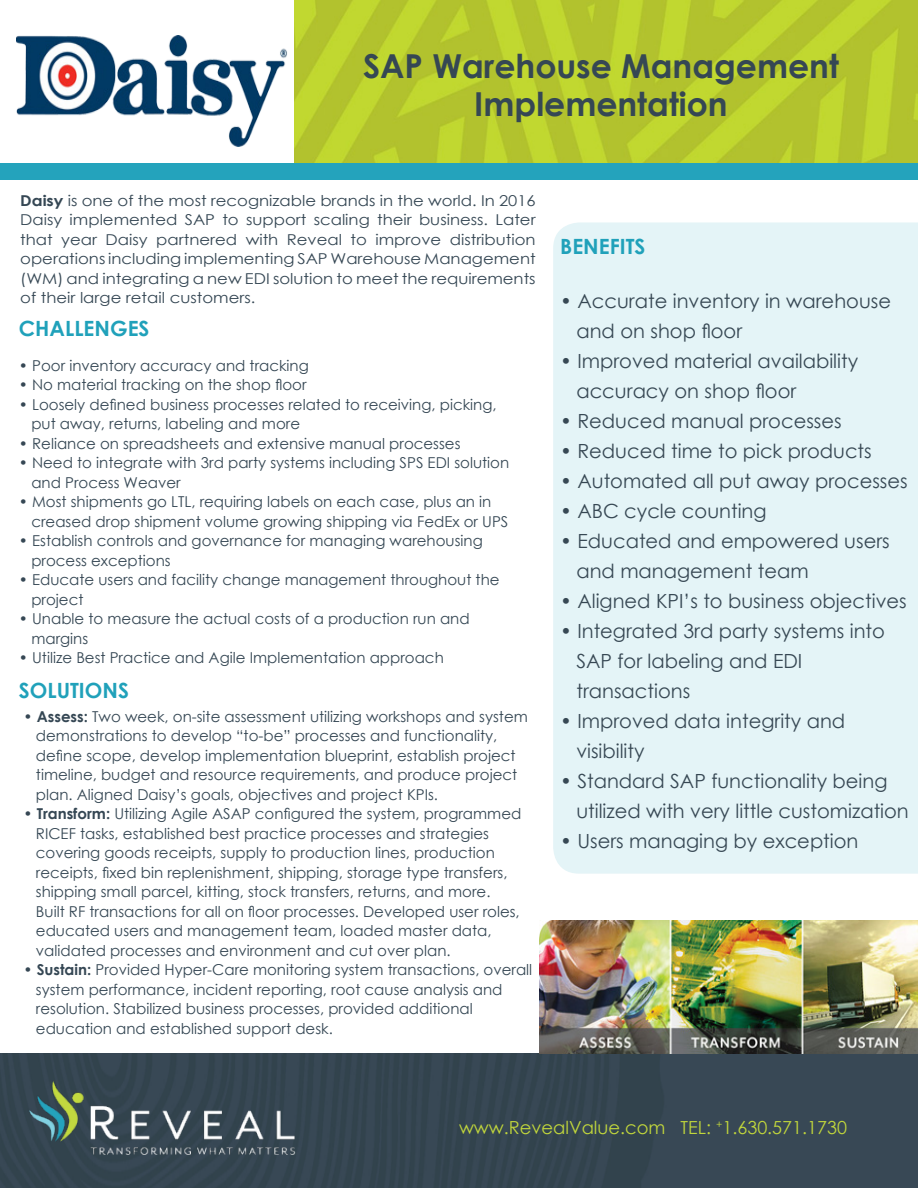
<style>
.page{position:relative;width:918px;height:1188px;background:#fff}
.page>*{position:absolute;margin:0;border:0;box-sizing:border-box;transform-origin:0 0}
.t1{font:700 33px/37.5px "Century Gothic";color:#354754;text-align:center}
.t2{font:700 21px "Century Gothic";color:#20a1ba}
.t3{font:19.5px/30px "Century Gothic";color:#374854}
.t4{font:18px "Century Gothic";color:#c1d63c}
.t5{font:15px/19.5px "Century Gothic";color:#354754}
.t6{font:15px/19.5px "Century Gothic";color:#354754;text-align:justify;scale:1.1 1}
.s1{font-weight:700}
</style>
<div class="page">
<img style="left:295px;top:0;width:623px;height:164px">
<div style="left:0;top:164px;width:918px;height:15px;background:#24a3bc"></div>
<img style="left:0;top:1053px;width:918px;height:135px">
<img style="left:539px;top:921px;width:379px;height:132px">
<img style="left:16px;top:1077px;width:301px;height:87px">
<div style="left:553px;top:222px;width:365px;height:652px;background:#e4f4f7"></div>
<img style="left:16px;top:36px;width:271px;height:111px">
<p class="t1" style="left:363px;top:46px;width:477px">SAP Warehouse Management<br>Implementation</p>
<p class="t6" style="left:20px;top:190px;width:470px"><span class="s1">Daisy</span> is one of the most recognizable brands in the world. In 2016<br>Daisy implemented SAP to support scaling their business. Later that year Daisy partnered with Reveal to improve distribution operations including implementing SAP Warehouse Management (WM) and integrating a new EDI solution to meet the requirements of their large retail customers.</p>
<p class="t2" style="left:19px;top:313px;width:132px">CHALLENGES</p>
<p class="t5" style="left:19px;top:355px;width:292px">• Poor inventory accuracy and tracking</p>
<p class="t5" style="left:19px;top:375px;width:289px">• No material tracking on the shop floor</p>
<p class="t5" style="left:31px;top:394px;width:467px;text-indent:-12px">• Loosely defined business processes related to receiving, picking, put away, returns, labeling and more</p>
<p class="t5" style="left:19px;top:433px;width:443px">• Reliance on spreadsheets and extensive manual processes</p>
<p class="t5" style="left:31px;top:453px;width:479px;text-indent:-12px">• Need to integrate with 3rd party systems including SPS EDI solution and Process Weaver</p>
<p class="t5" style="left:31px;top:492px;width:479px;text-indent:-12px">• Most shipments go LTL, requiring labels on each case, plus an in creased drop shipment volume growing shipping via FedEx or UPS</p>
<p class="t5" style="left:19px;top:531px;width:465px">• Establish controls and governance for managing warehousing</p>
<p class="t5" style="left:31px;top:550px;width:141px">process exceptions</p>
<p class="t5" style="left:31px;top:570px;width:470px;text-indent:-12px">• Educate users and facility change management throughout the project</p>
<p class="t5" style="left:19px;top:609px;width:452px">• Unable to measure the actual costs of a production run and</p>
<p class="t5" style="left:31px;top:628px;width:58px">margins</p>
<p class="t5" style="left:19px;top:648px;width:426px">• Utilize Best Practice and Agile Implementation approach</p>
<p class="t2" style="left:19px;top:674px;width:112px">SOLUTIONS</p>
<p class="t5" style="left:36px;top:706px;width:493px;text-indent:-12px">• <span class="s1">Assess:</span> Two week, on-site assessment utilizing workshops and system demonstrations to develop “to-be” processes and functionality, define scope, develop implementation blueprint, establish project timeline, budget and resource requirements, and produce project plan. Aligned Daisy’s goals, objectives and project KPIs.</p>
<p class="t5" style="left:36px;top:804px;width:487px;text-indent:-12px">• <span class="s1">Transform:</span> Utilizing Agile ASAP configured the system, programmed RICEF tasks, established best practice processes and strategies covering goods receipts, supply to production lines, production receipts, fixed bin replenishment, shipping, storage type transfers, shipping small parcel, kitting, stock transfers, returns, and more.<br>Built RF transactions for all on floor processes. Developed user roles, educated users and management team, loaded master data, validated processes and environment and cut over plan.</p>
<p class="t5" style="left:23px;top:960px;width:510px">• <span class="s1">Sustain:</span> Provided Hyper-Care monitoring system transactions, overall</p>
<p class="t5" style="left:36px;top:979px;width:468px">system performance, incident reporting, root cause analysis and resolution. Stabilized business processes, provided additional education and established support desk.</p>
<p class="t2" style="left:560px;top:230px;width:87px">BENEFITS</p>
<p class="t3" style="left:576px;top:286px;width:316px;text-indent:-16px">• Accurate inventory in warehouse and on shop floor</p>
<p class="t3" style="left:560px;top:346px;width:299px">• Improved material availability</p>
<p class="t3" style="left:576px;top:376px;width:221px">accuracy on shop floor</p>
<p class="t3" style="left:560px;top:406px;width:283px">• Reduced manual processes</p>
<p class="t3" style="left:560px;top:436px;width:313px">• Reduced time to pick products</p>
<p class="t3" style="left:560px;top:466px;width:349px">• Automated all put away processes</p>
<p class="t3" style="left:560px;top:496px;width:208px">• ABC cycle counting</p>
<p class="t3" style="left:576px;top:526px;width:315px;text-indent:-16px">• Educated and empowered users and management team</p>
<p class="t3" style="left:560px;top:586px;width:348px">• Aligned KPI’s to business objectives</p>
<p class="t3" style="left:576px;top:616px;width:310px;text-indent:-16px">• Integrated 3rd party systems into<br>SAP for labeling and EDI</p>
<p class="t3" style="left:576px;top:676px;width:115px">transactions</p>
<p class="t3" style="left:560px;top:706px;width:287px">• Improved data integrity and</p>
<p class="t3" style="left:576px;top:736px;width:70px">visibility</p>
<p class="t3" style="left:576px;top:766px;width:334px;text-indent:-16px">• Standard SAP functionality being utilized with very little customization</p>
<p class="t3" style="left:560px;top:826px;width:300px">• Users managing by exception</p>
<p class="t4" style="left:459px;top:1115px;width:390px">www.RevealValue.com TEL: <sup>+</sup>1.630.571.1730</p>
</div>
